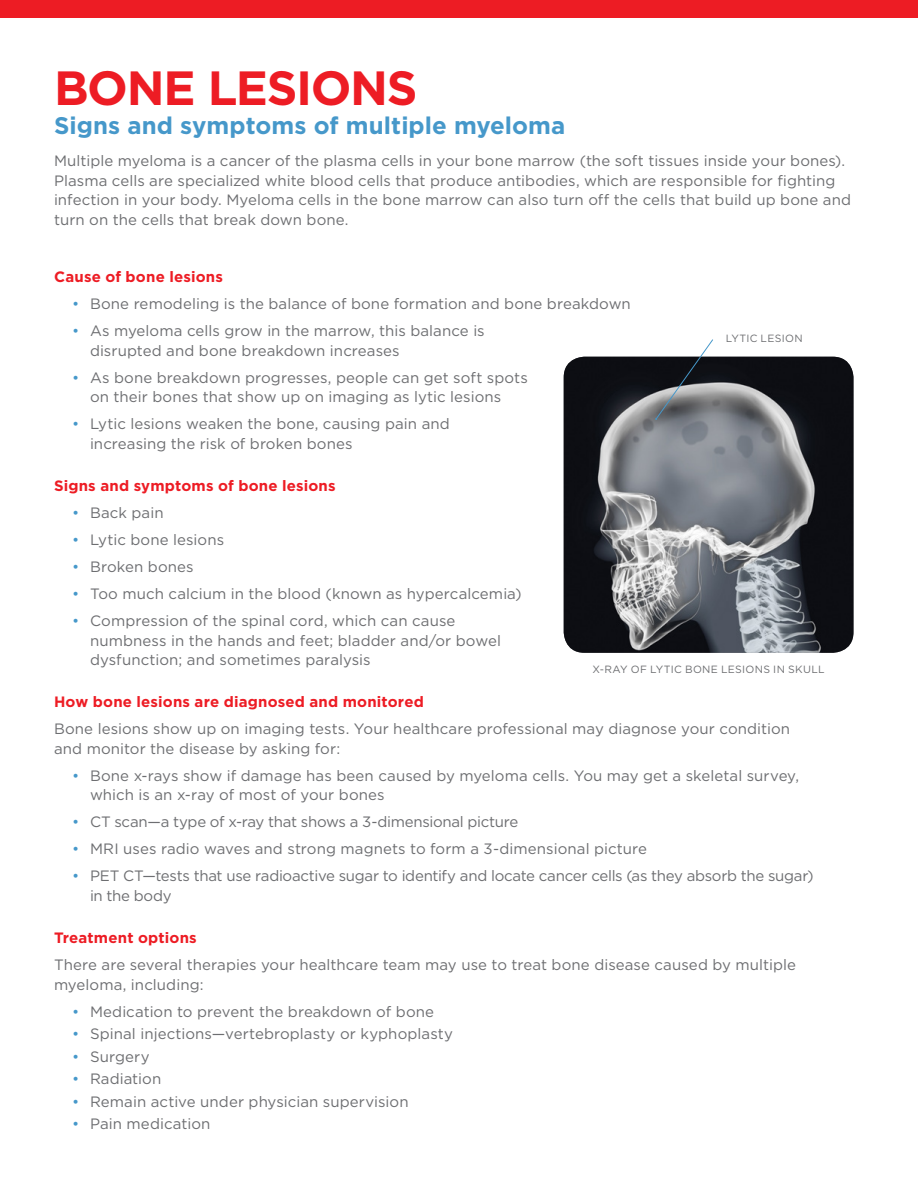
<style>
.page{position:relative;width:918px;height:1188px;background:#fff}
.page>*{position:absolute;margin:0;border:0;box-sizing:border-box;transform-origin:0 0}
.t1{font:700 48px "Gotham HTF";letter-spacing:-.025em;color:#ed1c24}
.t2{font:700 24px "Gotham HTF";color:#4698ca}
.t3{font:15px/19.5px "Gotham HTF";letter-spacing:.005em;color:#6d6e71}
.t4{font:15px/19.5px "Gotham HTF";letter-spacing:-.02em;color:#6d6e71}
.t5{font:700 15px "Gotham HTF";letter-spacing:.01em;color:#ed1c24}
.t6{font:10.5px "Gotham HTF";letter-spacing:.03em;color:#6d6e71}
.s1{color:#4698ca}
</style>
<div class="page">
<img style="left:564px;top:357px;width:290px;height:296px">
<svg style="left:655px;top:339px;width:58px;height:81px"></svg>
<div style="left:0;top:0;width:918px;height:18px;background:#ed1c24"></div>
<h1 class="t1" style="left:54px;top:61px;width:365px">BONE LESIONS</h1>
<h2 class="t2" style="left:54px;top:111px;width:513px">Signs and symptoms of multiple myeloma</h2>
<p class="t3" style="left:54px;top:151px;width:799px">Multiple myeloma is a cancer of the plasma cells in your bone marrow (the soft tissues inside your bones).<br>Plasma cells are specialized white blood cells that produce antibodies, which are responsible for fighting infection in your body. Myeloma cells in the bone marrow can also turn off the cells that build up bone and turn on the cells that break down bone.</p>
<p class="t5" style="left:54px;top:268px;width:170px">Cause of bone lesions</p>
<p class="t3" style="left:72px;top:294px;width:560px"><span class="s1">•</span> Bone remodeling is the balance of bone formation and bone breakdown</p>
<p class="t3" style="left:90px;top:321px;width:396px;text-indent:-18px"><span class="s1">•</span> As myeloma cells grow in the marrow, this balance is disrupted and bone breakdown increases</p>
<p class="t3" style="left:72px;top:367px;width:457px;text-align:center"><span class="s1">•</span> As bone breakdown progresses, people can get soft spots on their bones that show up on imaging as lytic lesions</p>
<p class="t3" style="left:90px;top:414px;width:361px;text-indent:-18px"><span class="s1">•</span> Lytic lesions weaken the bone, causing pain and increasing the risk of broken bones</p>
<p class="t5" style="left:54px;top:477px;width:283px">Signs and symptoms of bone lesions</p>
<p class="t3" style="left:72px;top:503px;width:93px"><span class="s1">•</span> Back pain</p>
<p class="t3" style="left:72px;top:530px;width:154px"><span class="s1">•</span> Lytic bone lesions</p>
<p class="t3" style="left:72px;top:557px;width:123px"><span class="s1">•</span> Broken bones</p>
<p class="t3" style="left:72px;top:584px;width:451px"><span class="s1">•</span> Too much calcium in the blood (known as hypercalcemia)</p>
<p class="t3" style="left:90px;top:611px;width:413px;text-indent:-18px"><span class="s1">•</span> Compression of the spinal cord, which can cause numbness in the hands and feet; bladder and/or bowel dysfunction; and sometimes paralysis</p>
<p class="t5" style="left:54px;top:693px;width:371px">How bone lesions are diagnosed and monitored</p>
<p class="t3" style="left:54px;top:719px;width:738px">Bone lesions show up on imaging tests. Your healthcare professional may diagnose your condition and monitor the disease by asking for:</p>
<p class="t3" style="left:90px;top:766px;width:711px;text-indent:-18px"><span class="s1">•</span> Bone x-rays show if damage has been caused by myeloma cells. You may get a skeletal survey, which is an x-ray of most of your bones</p>
<p class="t4" style="left:72px;top:812px;width:448px"><span class="s1">•</span> CT scan—a type of x-ray that shows a 3-dimensional picture</p>
<p class="t3" style="left:72px;top:839px;width:577px"><span class="s1">•</span> MRI uses radio waves and strong magnets to form a 3-dimensional picture</p>
<p class="t4" style="left:90px;top:866px;width:725px;text-indent:-18px"><span class="s1">•</span> PET CT—tests that use radioactive sugar to identify and locate cancer cells (as they absorb the sugar) in the body</p>
<p class="t5" style="left:54px;top:929px;width:144px">Treatment options</p>
<p class="t3" style="left:54px;top:955px;width:744px">There are several therapies your healthcare team may use to treat bone disease caused by multiple myeloma, including:</p>
<p class="t3" style="left:72px;top:1002px;width:364px"><span class="s1">•</span> Medication to prevent the breakdown of bone</p>
<p class="t3" style="left:72px;top:1024px;width:383px"><span class="s1">•</span> Spinal injections—vertebroplasty or kyphoplasty</p>
<p class="t3" style="left:72px;top:1047px;width:79px"><span class="s1">•</span> Surgery</p>
<p class="t3" style="left:72px;top:1069px;width:91px"><span class="s1">•</span> Radiation</p>
<p class="t3" style="left:72px;top:1092px;width:338px"><span class="s1">•</span> Remain active under physician supervision</p>
<p class="t3" style="left:72px;top:1114px;width:140px"><span class="s1">•</span> Pain medication</p>
<p class="t6" style="left:726px;top:332px;width:78px">LYTIC LESION</p>
<p class="t6" style="left:593px;top:664px;width:234px">X-RAY OF LYTIC BONE LESIONS IN SKULL</p>
</div>
